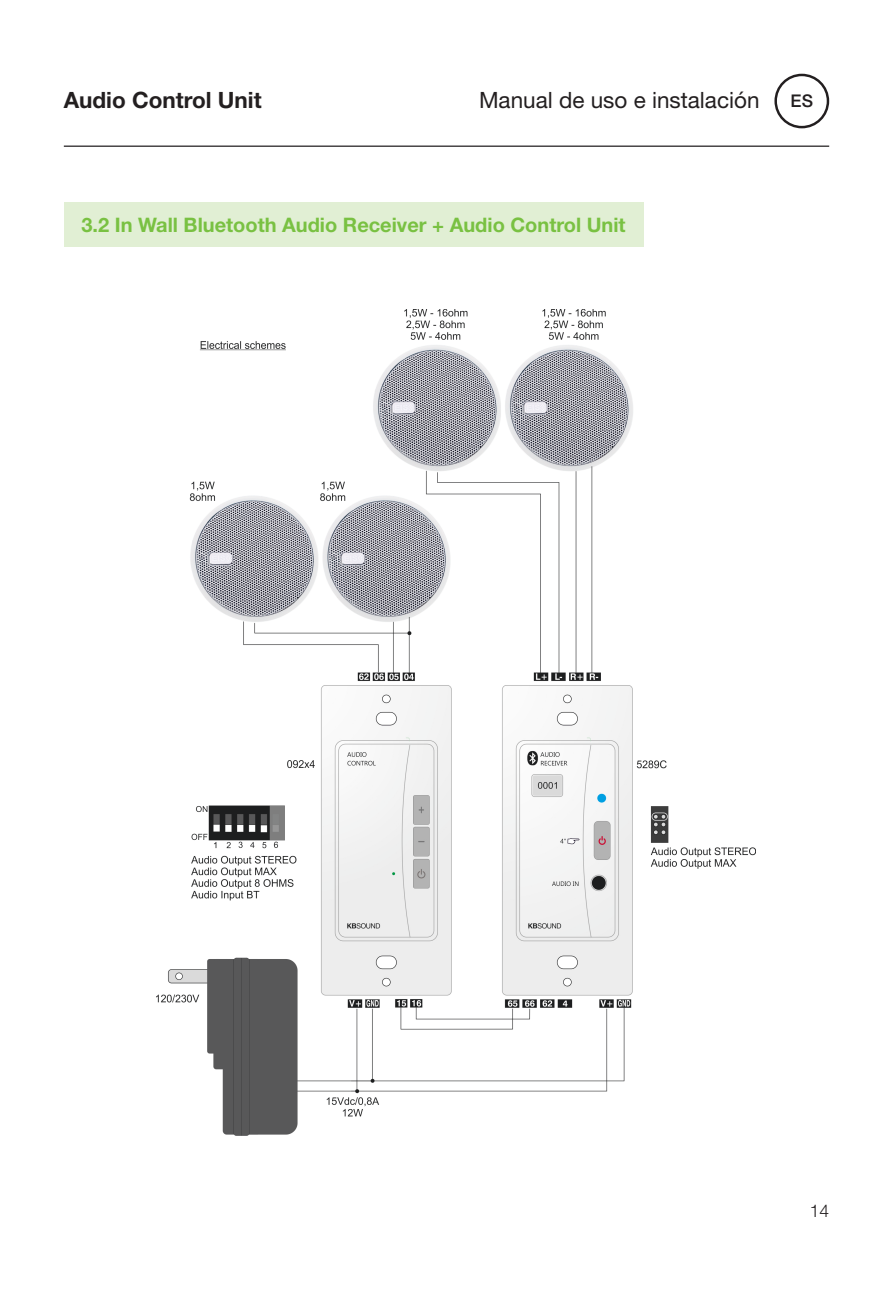
<style>
.page{position:relative;width:893px;height:1290px;background:#fff}
.page>*{position:absolute;margin:0;border:0;box-sizing:border-box;transform-origin:0 0}
.t1{font:22.5px "Helvetica Neue LT Std";color:#231f20}
.t2{font:700 22.5px "Helvetica Neue LT Std";color:#231f20}
.t3{font:700 20px "Helvetica Neue LT Std";color:#79c142}
.t4{font:300 17.5px "Helvetica Neue LT Std";color:#231f20}
.t5{font:500 17.5px "Helvetica Neue LT Std";color:#231f20}
</style>
<div class="page">
<div style="left:774px;top:74px;width:55px;height:54px;border:2px solid #231f20;border-radius:50%"></div>
<hr style="left:64px;top:146px;width:765px;height:1px;background:#231f20">
<div style="left:64px;top:202px;width:579px;height:45px;background:#e1efd4"></div>
<img style="left:156px;top:309px;width:599px;height:826px">
<p class="t2" style="left:64px;top:86px;width:199px">Audio Control Unit</p>
<p class="t1" style="left:479px;top:87px;width:282px">Manual de uso e instalación</p>
<p class="t5" style="left:791px;top:90px;width:24px">ES</p>
<p class="t3" style="left:81px;top:212px;width:546px">3.2 In Wall Bluetooth Audio Receiver + Audio Control Unit</p>
<p class="t4" style="left:810px;top:1200px;width:21px">14</p>
</div>
